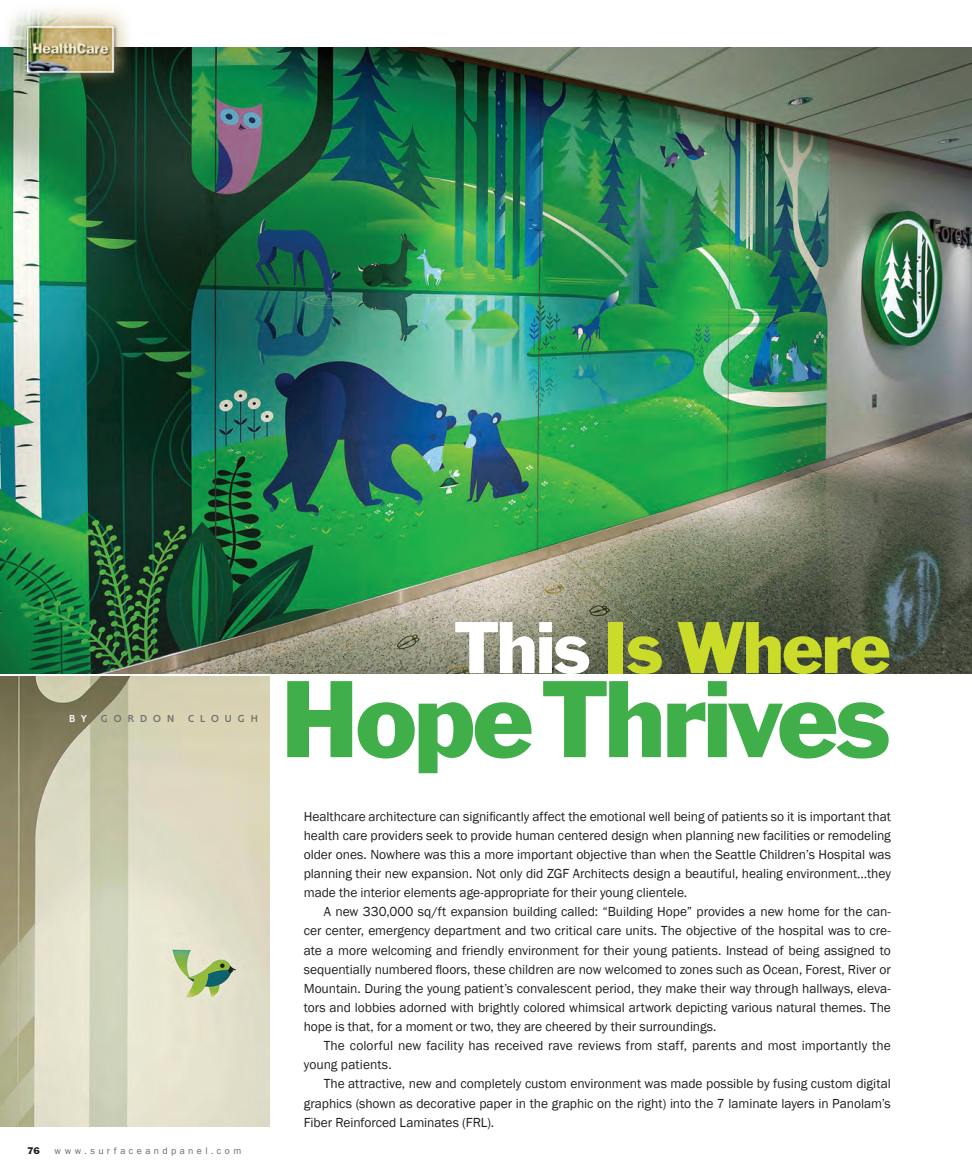
<style>
.page{position:relative;width:972px;height:1175px;background:#fff}
.page>*{position:absolute;margin:0;border:0;box-sizing:border-box;transform-origin:0 0}
.t1{font:100.5px "Franklin Gothic";letter-spacing:-.035em;color:#40ae49}
.t2{font:67.5px "Franklin Gothic";letter-spacing:-.025em;color:#cadb2a}
.t3{font:13.5px/19.2px "Franklin Gothic";letter-spacing:-.005em;color:#231f20;text-align:justify}
.t4{font:10.5px "Corinthian Medium Plain";letter-spacing:.575em;color:#6c6f6f}
.t5{font:10.5px "Corinthian Medium Plain";color:#fff}
.t6{font:9.75px "Franklin Gothic";letter-spacing:.35em;color:#626f5b}
.s1{font-size:9px;color:#231f20}
.s2{color:#fff}
</style>
<div class="page">
<img style="left:0;top:677px;width:270px;height:449px">
<img style="left:0;top:47px;width:972px;height:627px">
<img style="left:0;top:9px;width:144px;height:139px">
<p class="t5" style="left:69px;top:712px;width:20px">B Y</p>
<p class="t4" style="left:101px;top:712px;width:75px">GORDON</p>
<p class="t4" style="left:188px;top:712px;width:71px">CLOUGH</p>
<p class="t6" style="left:27px;top:1144px;width:216px"><span class="s1">76</span> www.surfaceandpanel.com</p>
<h2 class="t2" style="left:454px;top:604px;width:438px"><span class="s2">This</span> Is Where</h2>
<h1 class="t1" style="left:281px;top:655px;width:612px">Hope Thrives</h1>
<p class="t3" style="left:304px;top:806px;width:589px">Healthcare architecture can significantly affect the emotional well being of patients so it is important that health care providers seek to provide human centered design when planning new facilities or remodeling older ones. Nowhere was this a more important objective than when the Seattle Children’s Hospital was planning their new expansion. Not only did ZGF Architects design a beautiful, healing environment…they made the interior elements age-appropriate for their young clientele.</p>
<p class="t3" style="left:304px;top:902px;width:589px;text-indent:20px">A new 330,000 sq/ft expansion building called: “Building Hope” provides a new home for the can&shy;cer center, emergency department and two critical care units. The objective of the hospital was to cre&shy;ate a more welcoming and friendly environment for their young patients. Instead of being assigned to sequentially numbered floors, these children are now welcomed to zones such as Ocean, Forest, River or Mountain. During the young patient’s convalescent period, they make their way through hallways, eleva&shy;tors and lobbies adorned with brightly colored whimsical artwork depicting various natural themes. The hope is that, for a moment or two, they are cheered by their surroundings.</p>
<p class="t3" style="left:304px;top:1036px;width:589px;text-indent:20px">The colorful new facility has received rave reviews from staff, parents and most importantly the young patients.</p>
<p class="t3" style="left:304px;top:1074px;width:589px;text-indent:20px">The attractive, new and completely custom environment was made possible by fusing custom digital graphics (shown as decorative paper in the graphic on the right) into the 7 laminate layers in Panolam’s Fiber Reinforced Laminates (FRL).</p>
</div>
